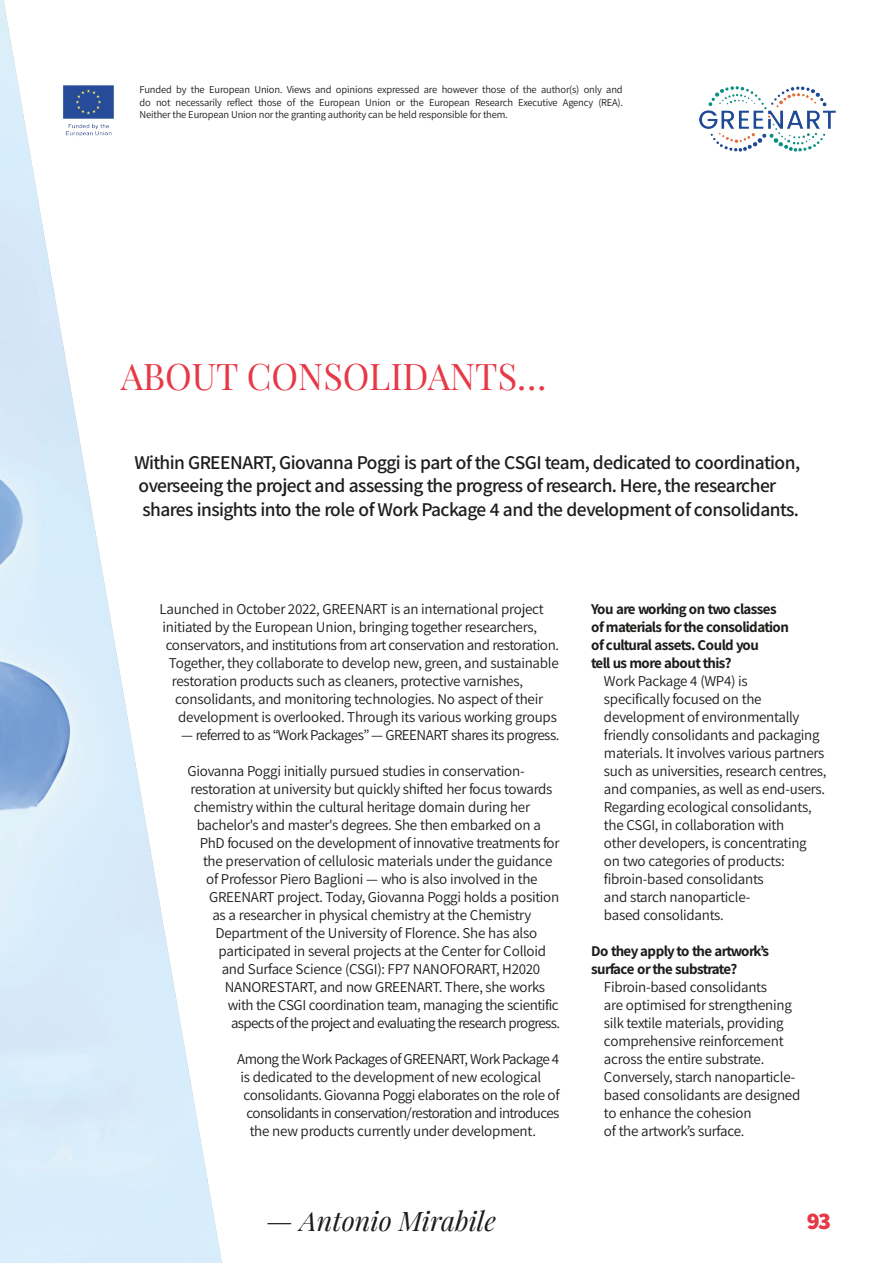
<style>
.page{position:relative;width:893px;height:1263px;background:#fff}
.page>*{position:absolute;margin:0;border:0;box-sizing:border-box;transform-origin:0 0}
.t1{font:36px "Playfair Display";color:#e73846}
.t2{font:italic 27px "Playfair Display";color:#1d1d1b}
.t3{font:800 24px "Assistant Roman";color:#e73846}
.t4{font:600 19.5px/23.4px "Assistant Roman";letter-spacing:-.03em;color:#1d1d1b}
.t5{font:15px/18px "Assistant Roman";letter-spacing:-.02em;color:#1d1d1b}
.t6{font:700 15px/18px "Assistant Roman";letter-spacing:-.045em;color:#1d1d1b}
.t7{font:15px "Assistant Roman";letter-spacing:-.045em;color:#1d1d1b}
.t8{font:15px "Assistant Roman";letter-spacing:-.04em;color:#1d1d1b}
.t9{font:10.5px/12.6px "Assistant Roman";letter-spacing:-.015em;color:#1d1d1b;text-align:justify}
</style>
<div class="page">
<img style="left:0;top:0;width:222px;height:1263px">
<img style="left:58px;top:79px;width:62px;height:63px">
<img style="left:699px;top:86px;width:136px;height:65px">
<p class="t9" style="left:139px;top:83px;width:485px">Funded by the European Union. Views and opinions expressed are however those of the author(s) only and do not necessarily reflect those of the European Union or the European Research Executive Agency (REA).<br>Neither the European Union nor the granting authority can be held responsible for them.</p>
<h1 class="t1" style="left:121px;top:351px;width:427px">ABOUT CONSOLIDANTS…</h1>
<p class="t4" style="left:134px;top:450px;width:667px">Within GREENART, Giovanna Poggi is part of the CSGI team, dedicated to coordination, overseeing the project and assessing the progress of research. Here, the researcher shares insights into the role of Work Package 4 and the development of consolidants.</p>
<p class="t5" style="left:159px;top:600px;width:385px">Launched in October 2022, GREENART is an international project</p>
<p class="t5" style="left:163px;top:618px;width:376px">initiated by the European Union, bringing together researchers,</p>
<p class="t5" style="left:166px;top:636px;width:395px">conservators, and institutions from art conservation and restoration.</p>
<p class="t5" style="left:169px;top:654px;width:391px">Together, they collaborate to develop new, green, and sustainable</p>
<p class="t5" style="left:172px;top:672px;width:352px">restoration products such as cleaners, protective varnishes,</p>
<p class="t5" style="left:175px;top:690px;width:369px">consolidants, and monitoring technologies. No aspect of their</p>
<p class="t5" style="left:178px;top:708px;width:380px">development is overlooked. Through its various working groups</p>
<p class="t5" style="left:181px;top:726px;width:379px">— referred to as “Work Packages”— GREENART shares its progress.</p>
<p class="t5" style="left:187px;top:762px;width:339px">Giovanna Poggi initially pursued studies in conservation-</p>
<p class="t5" style="left:190px;top:780px;width:363px">restoration at university but quickly shifted her focus towards</p>
<p class="t5" style="left:194px;top:798px;width:338px">chemistry within the cultural heritage domain during her</p>
<p class="t5" style="left:197px;top:816px;width:345px">bachelor's and master's degrees. She then embarked on a</p>
<p class="t5" style="left:200px;top:834px;width:361px">PhD focused on the development of innovative treatments for</p>
<p class="t5" style="left:203px;top:852px;width:351px">the preservation of cellulosic materials under the guidance</p>
<p class="t5" style="left:206px;top:870px;width:333px">of Professor Piero Baglioni — who is also involved in the</p>
<p class="t5" style="left:209px;top:888px;width:351px">GREENART project. Today, Giovanna Poggi holds a position</p>
<p class="t5" style="left:212px;top:906px;width:320px">as a researcher in physical chemistry at the Chemistry</p>
<p class="t5" style="left:215px;top:924px;width:323px">Department of the University of Florence. She has also</p>
<p class="t5" style="left:218px;top:942px;width:329px">participated in several projects at the Center for Colloid</p>
<p class="t5" style="left:222px;top:960px;width:320px">and Surface Science (CSGI): FP7 NANOFORART, H2020</p>
<p class="t5" style="left:225px;top:978px;width:322px">NANORESTART, and now GREENART. There, she works</p>
<p class="t5" style="left:228px;top:996px;width:332px">with the CSGI coordination team, managing the scientific</p>
<p class="t7" style="left:231px;top:1013px;width:330px">aspects of the project and evaluating the research progress.</p>
<p class="t8" style="left:237px;top:1049px;width:323px">Among the Work Packages of GREENART, Work Package 4</p>
<p class="t5" style="left:240px;top:1068px;width:302px">is dedicated to the development of new ecological</p>
<p class="t5" style="left:243px;top:1086px;width:318px">consolidants. Giovanna Poggi elaborates on the role of</p>
<p class="t7" style="left:246px;top:1103px;width:314px">consolidants in conservation/restoration and introduces</p>
<p class="t5" style="left:250px;top:1122px;width:288px">the new products currently under development.</p>
<h2 class="t2" style="left:266px;top:1202px;width:231px">— Antonio Mirabile</h2>
<p class="t6" style="left:591px;top:600px;width:199px">You are working on two classes of materials for the consolidation of cultural assets. Could you<br>tell us more about this?</p>
<p class="t5" style="left:604px;top:672px;width:224px">Work Package 4 (WP4) is<br>specifically focused on the development of environmentally friendly consolidants and packaging materials. It involves various partners such as universities, research centres, and companies, as well as end-users.<br>Regarding ecological consolidants, the CSGI, in collaboration with<br>other developers, is concentrating on two categories of products: fibroin-based consolidants<br>and starch nanoparticle-<br>based consolidants.</p>
<p class="t6" style="left:591px;top:942px;width:179px">Do they apply to the artwork’s surface or the substrate?</p>
<p class="t5" style="left:604px;top:978px;width:198px">Fibroin-based consolidants<br>are optimised for strengthening silk textile materials, providing comprehensive reinforcement across the entire substrate.<br>Conversely, starch nanoparticle&shy;based consolidants are designed to enhance the cohesion<br>of the artwork’s surface.</p>
<h3 class="t3" style="left:806px;top:1205px;width:26px">93</h3>
</div>
